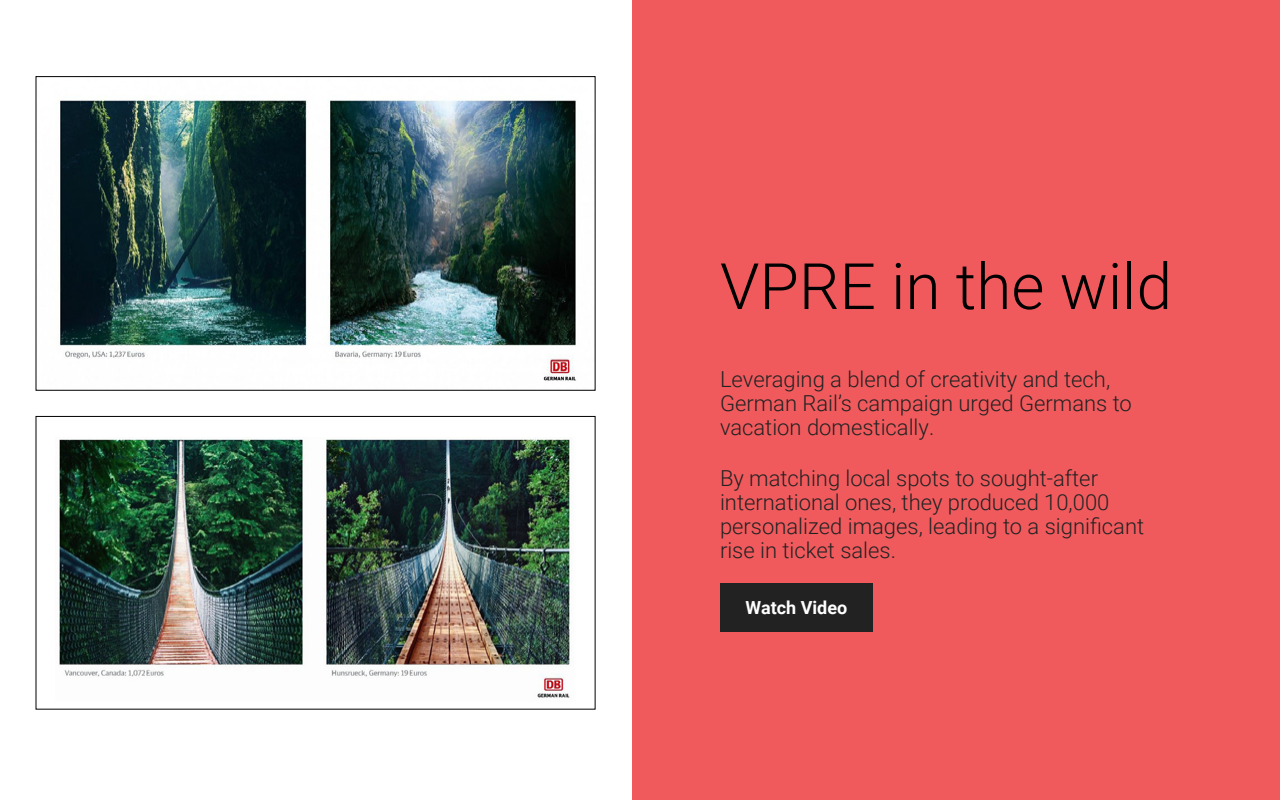
<style>
.page{position:relative;width:1280px;height:800px;background:#fff}
.page>*{position:absolute;margin:0;border:0;box-sizing:border-box;transform-origin:0 0}
.t1{font:300 64px "Roboto";color:#000}
.t2{font:300 22px/24px "Roboto";color:#222}
.t3{font:700 18px "Roboto";color:#fff}
</style>
<div class="page">
<div style="left:632px;top:0;width:648px;height:800px;background:#f15a5d"></div>
<img style="left:60px;top:98px;width:516px;height:283px">
<img style="left:59px;top:438px;width:513px;height:260px">
<div style="left:36px;top:416px;width:559px;height:293px;border:1px solid #000"></div>
<div style="left:720px;top:583px;width:153px;height:49px;background:#222"></div>
<h1 class="t1" style="left:720px;top:241px;width:454px">VPRE in the wild</h1>
<p class="t2" style="left:720px;top:366px;width:413px">Leveraging a blend of creativity and tech,<br>German Rail’s campaign urged Germans to vacation domestically.</p>
<p class="t2" style="left:720px;top:465px;width:426px">By matching local spots to sought-after international ones, they produced 10,000 personalized images, leading to a significant rise in ticket sales.</p>
<p class="t3" style="left:746px;top:595px;width:103px">Watch Video</p>
</div>
